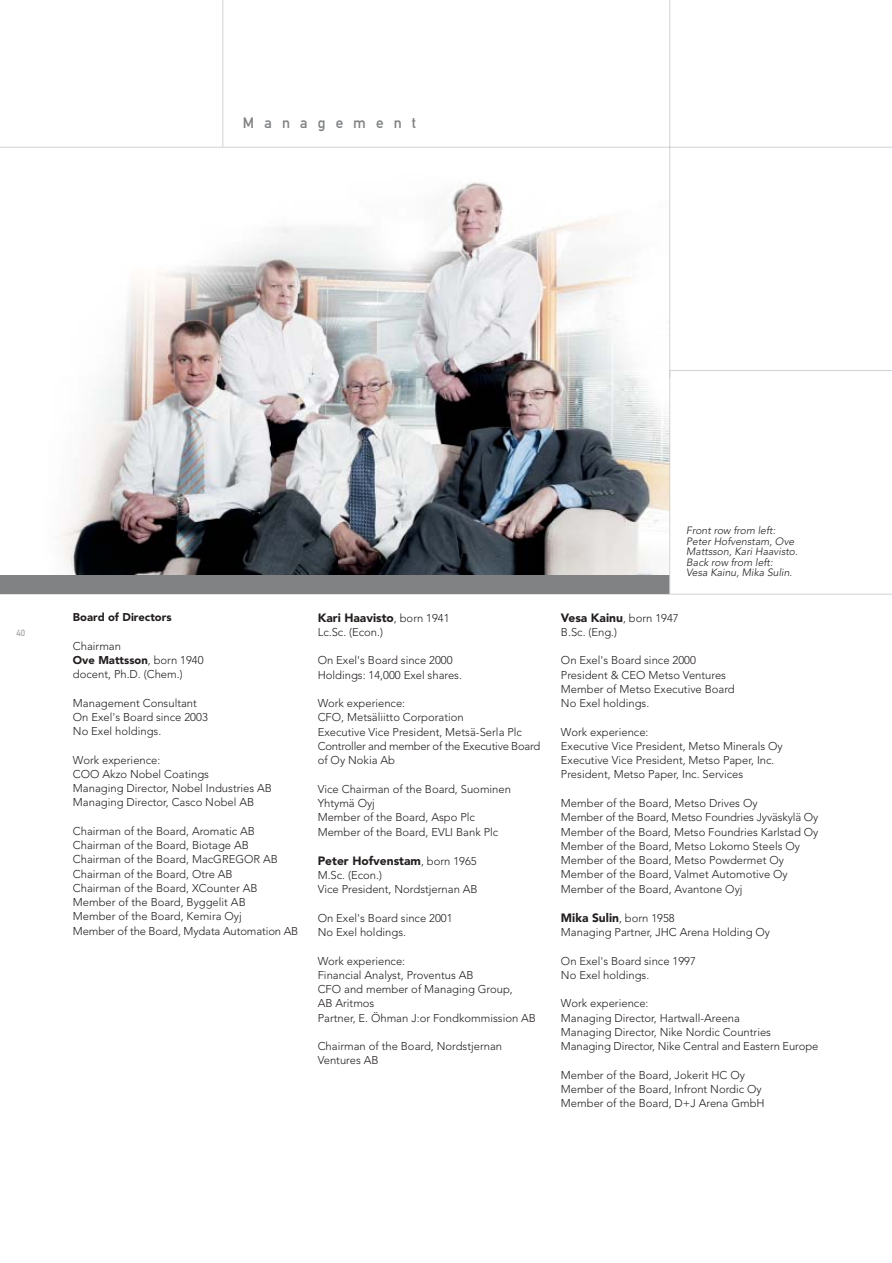
<style>
.page{position:relative;width:892px;height:1263px;background:#fff}
.page>*{position:absolute;margin:0;border:0;box-sizing:border-box;transform-origin:0 0}
.t1{font:15px "DIN Mittelschrift Alternate";letter-spacing:.675em;color:#808284}
.t2{font:900 12px "Avenir";color:#231f1f}
.t3{font:300 11.25px/14.2px "Avenir";color:#231f1f}
.t4{font:900 11.25px "Avenir";color:#231f1f}
.t5{font:300 10.5px/10.5px "Avenir";color:#231f1f}
.t6{font:9px "DIN Mittelschrift Alternate";color:#a7a9ac}
.s1{font-weight:900}
.s2{font-weight:300;font-size:11.25px}
</style>
<div class="page">
<hr style="left:0;top:593px;width:892px;height:1px;background:#d1d3d5">
<hr style="left:222px;top:0;width:1px;height:147px;background:#d1d3d5">
<hr style="left:446px;top:370px;width:446px;height:1px;background:#d1d3d5">
<img style="left:61px;top:182px;width:608px;height:393px">
<div style="left:0;top:575px;width:669px;height:19px;background:#808284"></div>
<hr style="left:669px;top:0;width:1px;height:377px;background:#d1d3d5">
<hr style="left:669px;top:370px;width:1px;height:224px;background:#d1d3d5">
<hr style="left:0;top:147px;width:892px;height:1px;background:#d1d3d5">
<hr style="left:891px;top:0;width:1px;height:594px;background:#d1d3d5">
<h1 class="t1" style="left:243px;top:118px;width:175px">Management</h1>
<p class="t6" style="left:17px;top:629px;width:10px">40</p>
<p class="t4" style="left:73px;top:612px;width:100px">Board of Directors</p>
<p class="t3" style="left:73px;top:639px;width:132px">Chairman<br><span class="s1">Ove Mattsson</span>, born 1940 docent, Ph.D. (Chem.)</p>
<p class="t3" style="left:73px;top:696px;width:136px">Management Consultant<br>On Exel's Board since 2003<br>No Exel holdings.</p>
<p class="t3" style="left:73px;top:753px;width:201px">Work experience:<br>COO Akzo Nobel Coatings<br>Managing Director, Nobel Industries AB<br>Managing Director, Casco Nobel AB</p>
<p class="t3" style="left:73px;top:824px;width:227px">Chairman of the Board, Aromatic AB Chairman of the Board, Biotage AB Chairman of the Board, MacGREGOR AB Chairman of the Board, Otre AB<br>Chairman of the Board, XCounter AB Member of the Board, Byggelit AB<br>Member of the Board, Kemira Oyj<br>Member of the Board, Mydata Automation AB</p>
<p class="t2" style="left:318px;top:612px;width:133px">Kari Haavisto<span class="s2">, born 1941</span></p>
<p class="t3" style="left:318px;top:625px;width:67px">Lc.Sc. (Econ.)</p>
<p class="t3" style="left:318px;top:654px;width:146px">On Exel's Board since 2000<br>Holdings: 14,000 Exel shares.</p>
<p class="t3" style="left:318px;top:697px;width:224px">Work experience:<br>CFO, Metsäliitto Corporation<br>Executive Vice President, Metsä-Serla Plc<br>Controller and member of the Executive Board of Oy Nokia Ab</p>
<p class="t3" style="left:318px;top:782px;width:195px">Vice Chairman of the Board, Suominen<br>Yhtymä Oyj<br>Member of the Board, Aspo Plc<br>Member of the Board, EVLI Bank Plc</p>
<p class="t2" style="left:318px;top:855px;width:161px">Peter Hofvenstam<span class="s2">, born 1965</span></p>
<p class="t3" style="left:318px;top:868px;width:161px">M.Sc. (Econ.)<br>Vice President, Nordstjernan AB</p>
<p class="t3" style="left:318px;top:911px;width:136px">On Exel's Board since 2001<br>No Exel holdings.</p>
<p class="t3" style="left:318px;top:954px;width:220px">Work experience:<br>Financial Analyst, Proventus AB<br>CFO and member of Managing Group,<br>AB Aritmos<br>Partner, E. Öhman J:or Fondkommission AB</p>
<p class="t3" style="left:318px;top:1039px;width:186px">Chairman of the Board, Nordstjernan<br>Ventures AB</p>
<p class="t5" style="left:686px;top:526px;width:115px">Front row from left:<br>Peter Hofvenstam, Ove<br>Mattsson, Kari Haavisto.<br>Back row from left:<br>Vesa Kainu, Mika Sulin.</p>
<p class="t2" style="left:561px;top:612px;width:119px">Vesa Kainu<span class="s2">, born 1947</span></p>
<p class="t3" style="left:561px;top:625px;width:58px">B.Sc. (Eng.)</p>
<p class="t3" style="left:561px;top:654px;width:175px">On Exel's Board since 2000<br>President &amp; CEO Metso Ventures<br>Member of Metso Executive Board<br>No Exel holdings.</p>
<p class="t3" style="left:561px;top:725px;width:223px">Work experience:<br>Executive Vice President, Metso Minerals Oy Executive Vice President, Metso Paper, Inc.<br>President, Metso Paper, Inc. Services</p>
<p class="t3" style="left:561px;top:796px;width:259px">Member of the Board, Metso Drives Oy<br>Member of the Board, Metso Foundries Jyväskylä Oy Member of the Board, Metso Foundries Karlstad Oy Member of the Board, Metso Lokomo Steels Oy Member of the Board, Metso Powdermet Oy Member of the Board, Valmet Automotive Oy Member of the Board, Avantone Oyj</p>
<p class="t2" style="left:561px;top:912px;width:115px">Mika Sulin<span class="s2">, born 1958</span></p>
<p class="t3" style="left:561px;top:925px;width:211px">Managing Partner, JHC Arena Holding Oy</p>
<p class="t3" style="left:561px;top:954px;width:136px">On Exel's Board since 1997<br>No Exel holdings.</p>
<p class="t3" style="left:561px;top:997px;width:259px">Work experience:<br>Managing Director, Hartwall-Areena<br>Managing Director, Nike Nordic Countries Managing Director, Nike Central and Eastern Europe</p>
<p class="t3" style="left:561px;top:1068px;width:205px">Member of the Board, Jokerit HC Oy<br>Member of the Board, Infront Nordic Oy<br>Member of the Board, D+J Arena GmbH</p>
</div>
